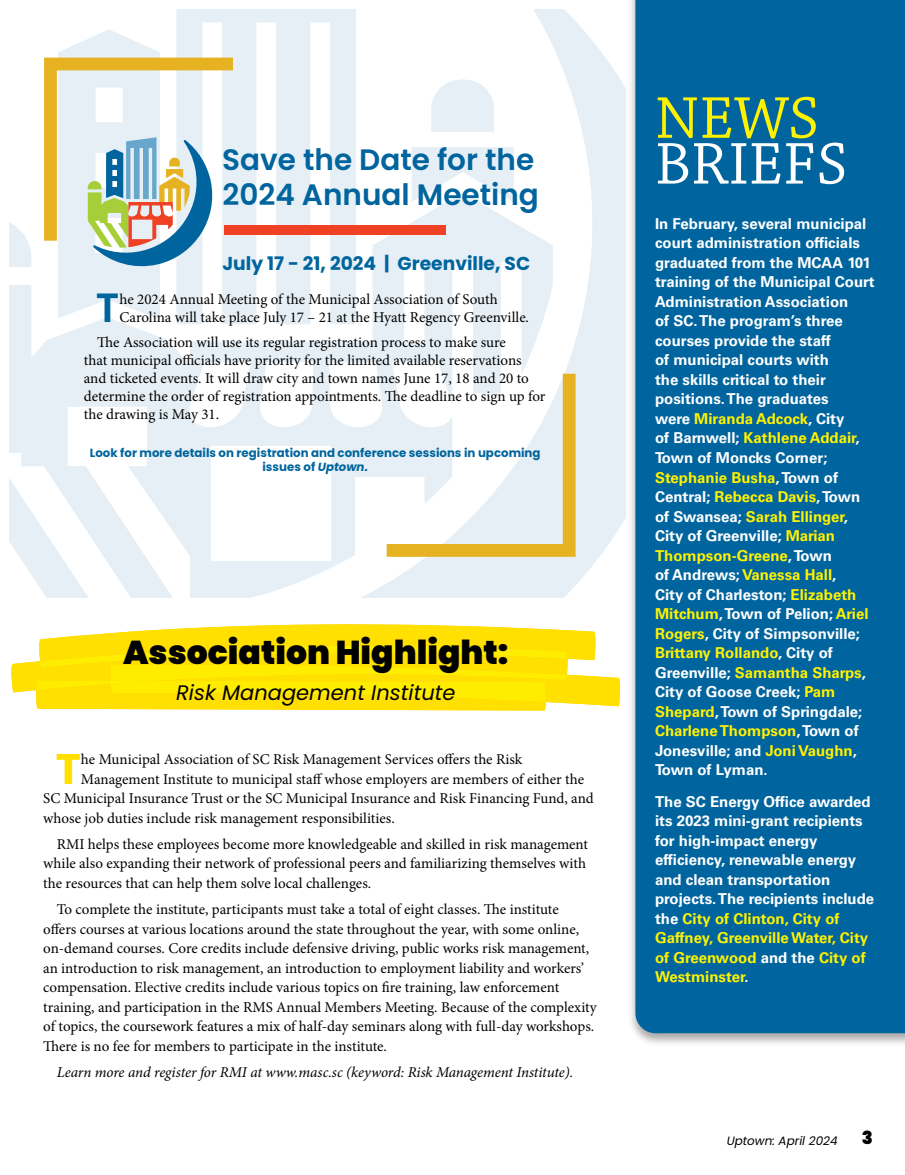
<style>
.page{position:relative;width:905px;height:1175px;background:#fff}
.page>*{position:absolute;margin:0;border:0;box-sizing:border-box;transform-origin:0 0}
.t1{font:62.1px "Chaparral Pro";color:#fff}
.t2{font:62.1px "Chaparral Pro";color:#fff200}
.t3{font:700 42.75px "Poppins";color:#ffe000}
.t4{font:600 40.8px "Poppins";color:#00659e}
.t5{font:900 33px "Poppins";color:#000}
.t6{font:600 29.55px/35.4px "Poppins";color:#00659e}
.t7{font:italic 21px "Poppins";color:#000}
.t8{font:700 18.75px "Poppins";color:#00659e}
.t9{font:900 18px "Poppins";color:#000}
.t10{font:15px/19.5px "Minion Pro";color:#000}
.t11{font:700 15px/19.5px "Univers LT Std";color:#fff}
.t12{font:italic 15px "Minion Pro";letter-spacing:-.005em;color:#000}
.t13{font:italic 12px "Poppins";color:#000}
.t14{font:700 11.85px/14.1px "Poppins";color:#00659e;text-align:center}
.s1{font-style:italic}
.s2{color:#fff200}
</style>
<div class="page">
<div style="left:627px;top:0;width:277px;height:1046px;background:#000;opacity:.35"></div>
<div style="left:635px;top:0;width:269px;height:1033px;background:#00659e"></div>
<svg style="left:11px;top:624px;width:609px;height:86px;background:#ffe61e"></svg>
<svg style="left:10px;top:10px;width:615px;height:588px"></svg>
<div style="left:224px;top:225px;width:222px;height:10px;background:#ef4123"></div>
<svg style="left:38px;top:51px;width:208px;height:219px"></svg>
<svg style="left:374px;top:361px;width:208px;height:202px"></svg>
<h3 class="t6" style="left:222px;top:142px;width:318px">Save the Date for the<br>2024 Annual Meeting</h3>
<p class="t8" style="left:222px;top:253px;width:309px">July 17 - 21, 2024 | Greenville, SC</p>
<h3 class="t4" style="left:96px;top:284px;width:25px">T</h3>
<p class="t10" style="left:119px;top:291px;width:411px;line-height:18px">he 2024 Annual Meeting of the Municipal Association of South<br>Carolina will take place July 17 – 21 at the Hyatt Regency Greenville.</p>
<p class="t10" style="left:84px;top:333px;width:463px;line-height:18px;text-indent:14px">The Association will use its regular registration process to make sure<br>that municipal officials have priority for the limited available reservations and ticketed events. It will draw city and town names June 17, 18 and 20 to determine the order of registration appointments. The deadline to sign up for the drawing is May 31.</p>
<p class="t14" style="left:90px;top:445px;width:452px">Look for more details on registration and conference sessions in upcoming issues of <span class="s1">Uptown</span>.</p>
<h3 class="t5" style="left:123px;top:633px;width:387px">Association Highlight:</h3>
<h3 class="t7" style="left:176px;top:681px;width:281px">Risk Management Institute</h3>
<h2 class="t3" style="left:56px;top:744px;width:27px">T</h2>
<p class="t10" style="left:81px;top:749px;width:443px">he Municipal Association of SC Risk Management Services offers the Risk</p>
<p class="t10" style="left:81px;top:769px;width:505px">Management Institute to municipal staff whose employers are members of either the</p>
<p class="t10" style="left:43px;top:788px;width:552px">SC Municipal Insurance Trust or the SC Municipal Insurance and Risk Financing Fund, and</p>
<p class="t10" style="left:43px;top:808px;width:353px">whose job duties include risk management responsibilities.</p>
<p class="t10" style="left:43px;top:834px;width:546px;text-indent:13px">RMI helps these employees become more knowledgeable and skilled in risk management while also expanding their network of professional peers and familiarizing themselves with the resources that can help them solve local challenges.</p>
<p class="t10" style="left:43px;top:899px;width:555px;text-indent:13px">To complete the institute, participants must take a total of eight classes. The institute<br>offers courses at various locations around the state throughout the year, with some online, on-demand courses. Core credits include defensive driving, public works risk management, an introduction to risk management, an introduction to employment liability and workers’ compensation. Elective credits include various topics on fire training, law enforcement training, and participation in the RMS Annual Members Meeting. Because of the complexity of topics, the coursework features a mix of half-day seminars along with full-day workshops.<br>There is no fee for members to participate in the institute.</p>
<p class="t12" style="left:57px;top:1062px;width:518px">Learn more and register for RMI at www.masc.sc (keyword: Risk Management Institute).</p>
<h1 class="t2" style="left:655px;top:84px;width:166px">NEWS</h1>
<h1 class="t1" style="left:655px;top:129px;width:194px">BRIEFS</h1>
<p class="t11" style="left:655px;top:214px;width:221px">In February, several municipal court administration officials graduated from the MCAA 101 training of the Municipal Court<br>Administration Association<br>of SC. The program’s three courses provide the staff<br>of municipal courts with<br>the skills critical to their positions. The graduates<br>were <span class="s2">Miranda Adcock</span>, City<br>of Barnwell; <span class="s2">Kathlene Addair</span>,<br>Town of Moncks Corner;<br><span class="s2">Stephanie Busha</span>, Town of<br>Central; <span class="s2">Rebecca Davis</span>, Town of Swansea; <span class="s2">Sarah Ellinger</span>,<br>City of Greenville; <span class="s2">Marian<br>Thompson-Greene</span>, Town<br>of Andrews; <span class="s2">Vanessa Hall</span>,<br>City of Charleston; <span class="s2">Elizabeth<br>Mitchum</span>, Town of Pelion; <span class="s2">Ariel<br>Rogers</span>, City of Simpsonville;<br><span class="s2">Brittany Rollando</span>, City of<br>Greenville; <span class="s2">Samantha Sharps</span>,<br>City of Goose Creek; <span class="s2">Pam<br>Shepard</span>, Town of Springdale;<br><span class="s2">Charlene Thompson</span>, Town of<br>Jonesville; and <span class="s2">Joni Vaughn</span>,<br>Town of Lyman.</p>
<p class="t11" style="left:655px;top:791px;width:221px">The SC Energy Office awarded its 2023 mini-grant recipients for high-impact energy efficiency, renewable energy and clean transportation projects. The recipients include the <span class="s2">City of Clinton, City of<br>Gaffney, Greenville Water, City of Greenwood</span> and the <span class="s2">City of<br>Westminster</span>.</p>
<p class="t13" style="left:726px;top:1133px;width:112px">Uptown: April 2024</p>
<p class="t9" style="left:861px;top:1126px;width:13px">3</p>
</div>
